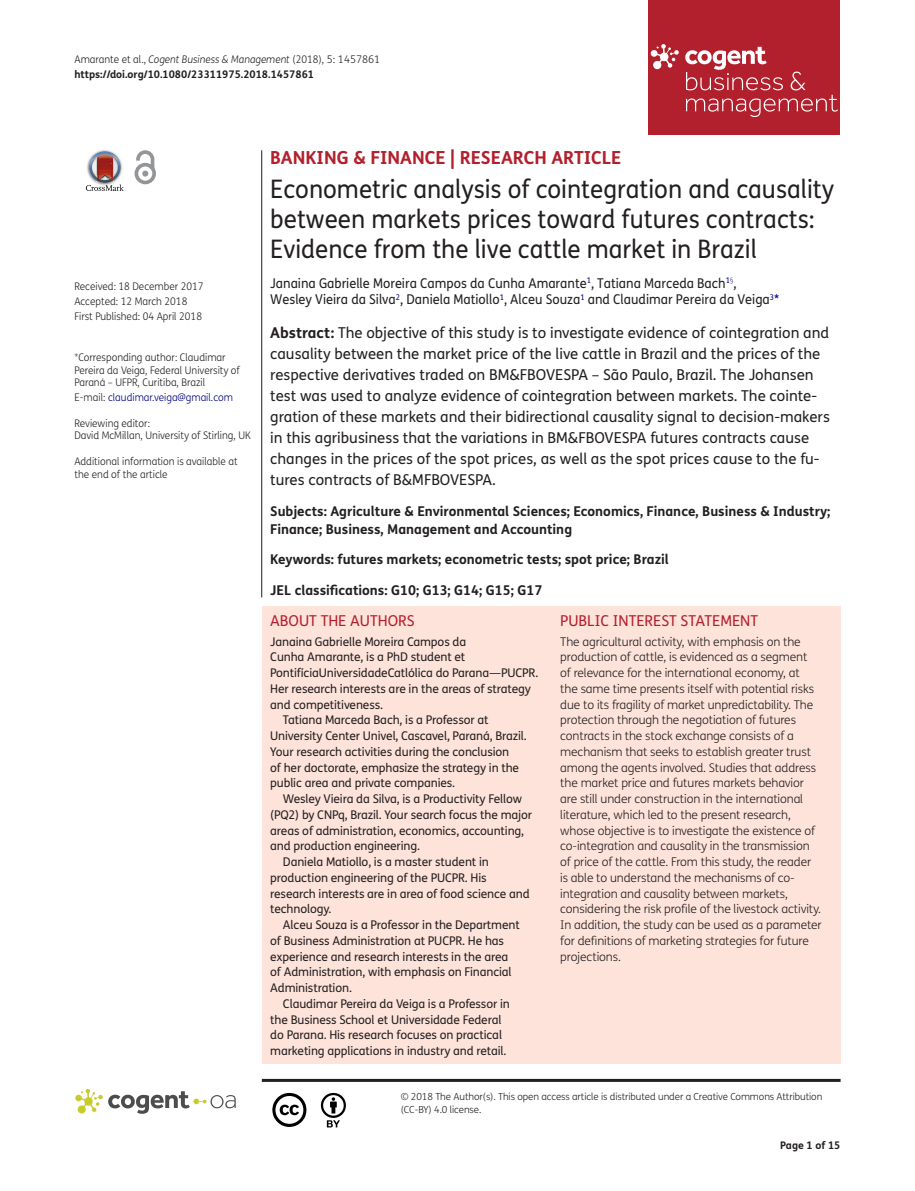
<style>
.page{position:relative;width:915px;height:1191px;background:#fff}
.page>*{position:absolute;margin:0;border:0;box-sizing:border-box;transform-origin:0 0}
.t1{font:25.5px/30px "FS Me Pro";color:#231f20;scale:.95 1}
.t2{font:700 18px "FS Me Pro";color:#b3202d}
.t3{font:15px/21px "FS Me Pro";color:#231f20}
.t4{font:15px "FS Me Pro";color:#b3202d}
.t5{font:700 13.5px/18px "FS Me Pro";color:#231f20}
.t6{font:13.5px/16.5px "FS Me Pro";color:#231f20;scale:.95 1}
.t7{font:12px "FS Me Pro";letter-spacing:-.01em;color:#231f20}
.t8{font:300 12px/15.8px "FS Me Pro";letter-spacing:-.01em;color:#231f20}
.t9{font:300 10.5px/12.8px "FS Me Pro";color:#231f20;scale:.95 1}
.t10{font:700 10.5px/15px "FS Me Pro";color:#231f20}
.t11{font:300 10.5px "FS Me Pro";color:#000080;scale:.95 1}
.t12{font:300 9.75px/12.8px "FS Me Pro";letter-spacing:-.01em;color:#231f20}
.s1{font-weight:300}
.s2{font-weight:300;font-style:italic}
.s3{color:#231f20}
.s4{color:#000080}
.s5{font-weight:700}
</style>
<div class="page">
<div style="left:648px;top:0;width:192px;height:134px;background:#b3202d"></div>
<svg style="left:650px;top:44px;width:28px;height:25px"></svg>
<svg style="left:685px;top:47px;width:152px;height:70px"></svg>
<div style="left:261px;top:606px;width:579px;height:457px;background:#fde3da"></div>
<svg style="left:86px;top:151px;width:38px;height:40px"></svg>
<svg style="left:134px;top:150px;width:22px;height:34px"></svg>
<hr style="left:261px;top:150px;width:1px;height:447px;background:#231f20">
<hr style="left:262px;top:1078px;width:578px;height:3px;background:#231f20">
<svg style="left:75px;top:1089px;width:161px;height:24px"></svg>
<svg style="left:272px;top:1093px;width:34px;height:34px"></svg>
<svg style="left:321px;top:1093px;width:25px;height:34px"></svg>
<p class="t10" style="left:74px;top:51px;width:307px"><span class="s1">Amarante et al.,</span> <span class="s2">Cogent Business &amp; Management</span> <span class="s1">(2018), 5: 1457861 </span>https://doi.org/10.1080/23311975.2018.1457861</p>
<p class="t9" style="left:74px;top:279px;width:137px;line-height:14.9px">Received: 18 December 2017<br>Accepted: 12 March 2018<br>First Published: 04 April 2018</p>
<p class="t9" style="left:74px;top:350px;width:176px">*Corresponding author: Claudimar<br>Pereira da Veiga, Federal University of<br>Paraná – UFPR, Curitiba, Brazil</p>
<p class="t11" style="left:74px;top:390px;width:168px"><span class="s3">E-mail:</span> claudimar.veiga@gmail.com</p>
<p class="t9" style="left:74px;top:416px;width:187px">Reviewing editor:<br>David McMillan, University of Stirling, UK</p>
<p class="t9" style="left:74px;top:454px;width:173px">Additional information is available at the end of the article</p>
<h2 class="t2" style="left:270px;top:143px;width:352px">BANKING &amp; FINANCE | RESEARCH ARTICLE</h2>
<h1 class="t1" style="left:270px;top:174px;width:595px">Econometric analysis of cointegration and causality between markets prices toward futures contracts:<br>Evidence from the live cattle market in Brazil</h1>
<p class="t6" style="left:270px;top:274px;width:537px">Janaina Gabrielle Moreira Campos da Cunha Amarante<sup>1</sup>, Tatiana Marceda Bach<sup>1</sup><sup>§</sup>,<br>Wesley Vieira da Silva<sup>2</sup>, Daniela Matiollo<sup>1</sup>, Alceu Souza<sup>1</sup> and Claudimar Pereira da Veiga<sup>3</sup><span class="s4">*</span></p>
<p class="t3" style="left:270px;top:322px;width:561px"><span class="s5">Abstract:</span> The objective of this study is to investigate evidence of cointegration and causality between the market price of the live cattle in Brazil and the prices of the respective derivatives traded on BM&amp;FBOVESPA – São Paulo, Brazil. The Johansen test was used to analyze evidence of cointegration between markets. The cointe&shy;gration of these markets and their bidirectional causality signal to decision-makers in this agribusiness that the variations in BM&amp;FBOVESPA futures contracts cause changes in the prices of the spot prices, as well as the spot prices cause to the fu&shy;tures contracts of B&amp;MFBOVESPA.</p>
<p class="t5" style="left:270px;top:501px;width:561px">Subjects: Agriculture &amp; Environmental Sciences; Economics, Finance, Business &amp; Industry;<br>Finance; Business, Management and Accounting</p>
<p class="t5" style="left:270px;top:550px;width:400px">Keywords: futures markets; econometric tests; spot price; Brazil</p>
<p class="t5" style="left:270px;top:581px;width:273px">JEL classifications: G10; G13; G14; G15; G17</p>
<p class="t4" style="left:270px;top:610px;width:146px">ABOUT THE AUTHORS</p>
<p class="t7" style="left:270px;top:633px;width:197px">Janaina Gabrielle Moreira Campos da</p>
<p class="t7" style="left:270px;top:649px;width:196px">Cunha Amarante, is a PhD student et</p>
<p class="t7" style="left:270px;top:664px;width:269px">PontifíciaUniversidadeCatlólica do Parana—PUCPR.</p>
<p class="t7" style="left:270px;top:680px;width:262px">Her research interests are in the areas of strategy</p>
<p class="t7" style="left:270px;top:696px;width:114px">and competitiveness.</p>
<p class="t7" style="left:283px;top:712px;width:207px">Tatiana Marceda Bach, is a Professor at</p>
<p class="t7" style="left:270px;top:727px;width:258px">University Center Univel, Cascavel, Paraná, Brazil.</p>
<p class="t7" style="left:270px;top:743px;width:240px">Your research activities during the conclusion</p>
<p class="t7" style="left:270px;top:759px;width:250px">of her doctorate, emphasize the strategy in the</p>
<p class="t7" style="left:270px;top:775px;width:186px">public area and private companies.</p>
<p class="t7" style="left:283px;top:790px;width:240px">Wesley Vieira da Silva, is a Productivity Fellow</p>
<p class="t7" style="left:270px;top:806px;width:263px">(PQ2) by CNPq, Brazil. Your search focus the major</p>
<p class="t7" style="left:270px;top:822px;width:255px">areas of administration, economics, accounting,</p>
<p class="t7" style="left:270px;top:837px;width:151px">and production engineering.</p>
<p class="t7" style="left:283px;top:853px;width:207px">Daniela Matiollo, is a master student in</p>
<p class="t7" style="left:270px;top:869px;width:218px">production engineering of the PUCPR. His</p>
<p class="t7" style="left:270px;top:885px;width:261px">research interests are in area of food science and</p>
<p class="t7" style="left:270px;top:900px;width:63px">technology.</p>
<p class="t7" style="left:283px;top:916px;width:238px">Alceu Souza is a Professor in the Department</p>
<p class="t7" style="left:270px;top:932px;width:235px">of Business Administration at PUCPR. He has</p>
<p class="t7" style="left:270px;top:948px;width:239px">experience and research interests in the area</p>
<p class="t7" style="left:270px;top:963px;width:243px">of Administration, with emphasis on Financial</p>
<p class="t7" style="left:270px;top:979px;width:83px">Administration.</p>
<p class="t7" style="left:283px;top:995px;width:228px">Claudimar Pereira da Veiga is a Professor in</p>
<p class="t7" style="left:270px;top:1011px;width:233px">the Business School et Universidade Federal</p>
<p class="t7" style="left:270px;top:1026px;width:233px">do Parana. His research focuses on practical</p>
<p class="t7" style="left:270px;top:1042px;width:238px">marketing applications in industry and retail.</p>
<p class="t4" style="left:560px;top:610px;width:199px">PUBLIC INTEREST STATEMENT</p>
<p class="t8" style="left:560px;top:633px;width:263px">The agricultural activity, with emphasis on the production of cattle, is evidenced as a segment<br>of relevance for the international economy, at<br>the same time presents itself with potential risks due to its fragility of market unpredictability. The protection through the negotiation of futures contracts in the stock exchange consists of a mechanism that seeks to establish greater trust among the agents involved. Studies that address the market price and futures markets behavior are still under construction in the international literature, which led to the present research, whose objective is to investigate the existence of co-integration and causality in the transmission of price of the cattle. From this study, the reader is able to understand the mechanisms of co&shy;integration and causality between markets, considering the risk profile of the livestock activity.<br>In addition, the study can be used as a parameter for definitions of marketing strategies for future projections.</p>
<p class="t12" style="left:400px;top:1090px;width:423px">© 2018 The Author(s). This open access article is distributed under a Creative Commons Attribution (CC-BY) 4.0 license.</p>
<p class="t10" style="left:780px;top:1137px;width:62px">Page 1 of 15</p>
</div>
